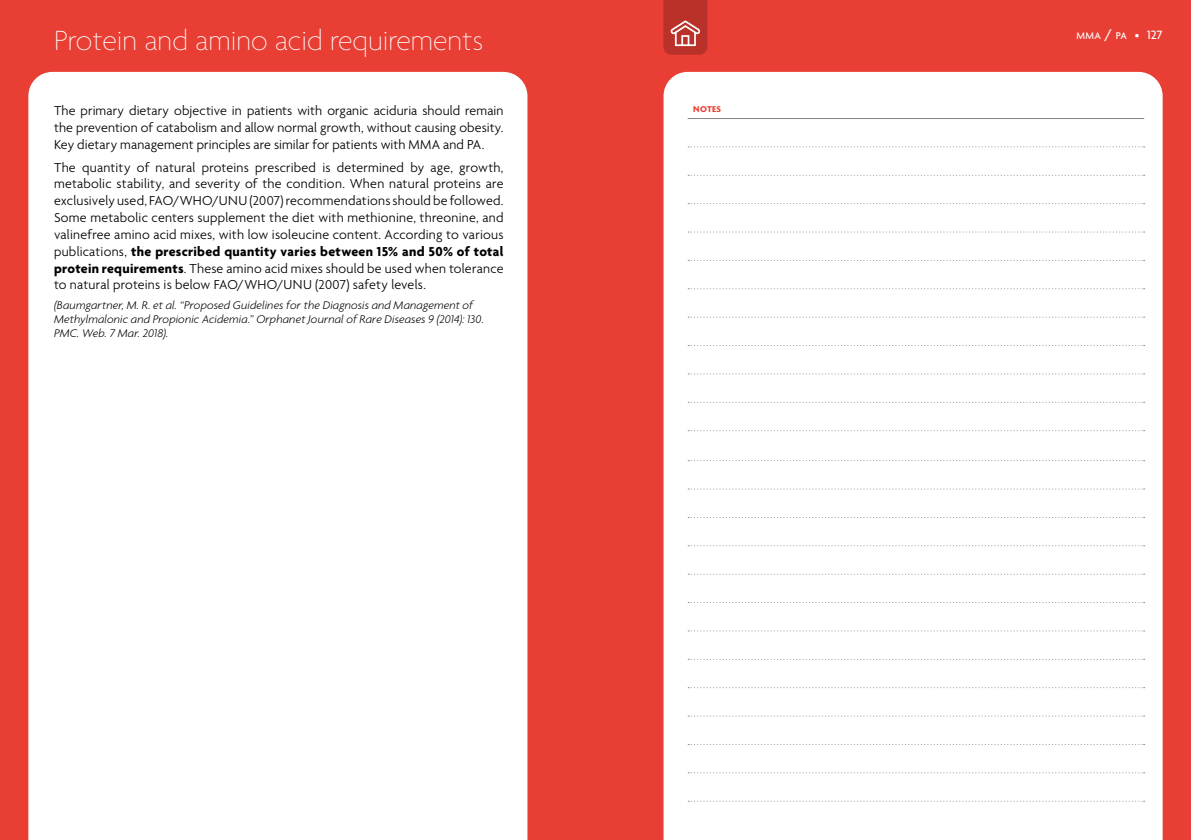
<style>
.page{position:relative;width:1191px;height:840px;background:#fff}
.page>*{position:absolute;margin:0;border:0;box-sizing:border-box;transform-origin:0 0}
.t1{font:100 30px "Agenda";color:#fff}
.t2{font:300 14px/16.8px "Agenda";letter-spacing:.005em;color:#000}
.t3{font:italic 300 12px/14px "Agenda";letter-spacing:.01em;color:#000}
.t4{font:500 10.4px "Agenda";color:#fff}
.t5{font:700 9.2px "Agenda";letter-spacing:.03em;color:#e83e33}
.s1{font-weight:700}
.s2{font-size:15px}
.s3{font-size:12px}
.s4{font-size:13px}
</style>
<div class="page">
<div style="left:0;top:0;width:1191px;height:839px;background:#e83e33"></div>
<div style="left:663px;top:72px;width:499px;height:767px;background:#fff"></div>
<hr style="left:687px;top:118px;width:457px;height:1px;background:#878787">
<svg style="left:688px;top:146px;width:456px;height:1px"></svg>
<svg style="left:688px;top:175px;width:456px;height:1px"></svg>
<svg style="left:688px;top:203px;width:456px;height:1px"></svg>
<svg style="left:688px;top:231px;width:456px;height:1px"></svg>
<svg style="left:688px;top:260px;width:456px;height:1px"></svg>
<svg style="left:688px;top:288px;width:456px;height:1px"></svg>
<svg style="left:688px;top:316px;width:456px;height:1px"></svg>
<svg style="left:688px;top:345px;width:456px;height:1px"></svg>
<svg style="left:688px;top:373px;width:456px;height:1px"></svg>
<svg style="left:688px;top:401px;width:456px;height:1px"></svg>
<svg style="left:688px;top:430px;width:456px;height:1px"></svg>
<svg style="left:688px;top:460px;width:456px;height:1px"></svg>
<svg style="left:688px;top:488px;width:456px;height:1px"></svg>
<svg style="left:688px;top:516px;width:456px;height:1px"></svg>
<svg style="left:688px;top:545px;width:456px;height:1px"></svg>
<svg style="left:688px;top:573px;width:456px;height:1px"></svg>
<svg style="left:688px;top:601px;width:456px;height:1px"></svg>
<svg style="left:688px;top:630px;width:456px;height:1px"></svg>
<svg style="left:688px;top:658px;width:456px;height:1px"></svg>
<svg style="left:688px;top:686px;width:456px;height:1px"></svg>
<svg style="left:688px;top:715px;width:456px;height:1px"></svg>
<svg style="left:688px;top:743px;width:456px;height:1px"></svg>
<svg style="left:688px;top:771px;width:456px;height:1px"></svg>
<svg style="left:688px;top:800px;width:456px;height:1px"></svg>
<div style="left:28px;top:72px;width:499px;height:767px;background:#fff"></div>
<svg style="left:663px;top:0;width:44px;height:55px;background:#c1453d"></svg>
<h1 class="t1" style="left:54px;top:24px;width:430px">Protein and amino acid requirements</h1>
<p class="t2" style="left:54px;top:103px;width:451px">The primary dietary objective in patients with organic aciduria should remain</p>
<p class="t5" style="left:693px;top:104px;width:29px">NOTES</p>
<p class="t2" style="left:54px;top:120px;width:451px">the prevention of catabolism and allow normal growth, without causing obesity.<br>Key dietary management principles are similar for patients with MMA and PA.</p>
<p class="t2" style="left:54px;top:159px;width:451px;text-align:justify">The quantity of natural proteins prescribed is determined by age, growth, metabolic stability, and severity of the condition. When natural proteins are exclusively used, FAO/WHO/UNU (2007) recommendations should be followed.<br>Some metabolic centers supplement the diet with methionine, threonine, and valinefree amino acid mixes, with low isoleucine content. According to various publications, <span class="s1">the prescribed quantity varies between 15% and 50% of total protein requirements</span>. These amino acid mixes should be used when tolerance to natural proteins is below FAO/WHO/UNU (2007) safety levels.</p>
<p class="t3" style="left:54px;top:298px;width:431px">(Baumgartner, M. R. et al. “Proposed Guidelines for the Diagnosis and Management of<br>Methylmalonic and Propionic Acidemia.” Orphanet Journal of Rare Diseases 9 (2014): 130.<br>PMC. Web. 7 Mar. 2018).</p>
<p class="t4" style="left:1076px;top:30px;width:88px">MMA <span class="s2">/</span> PA <span class="s3">•</span> <span class="s4">127</span></p>
</div>
